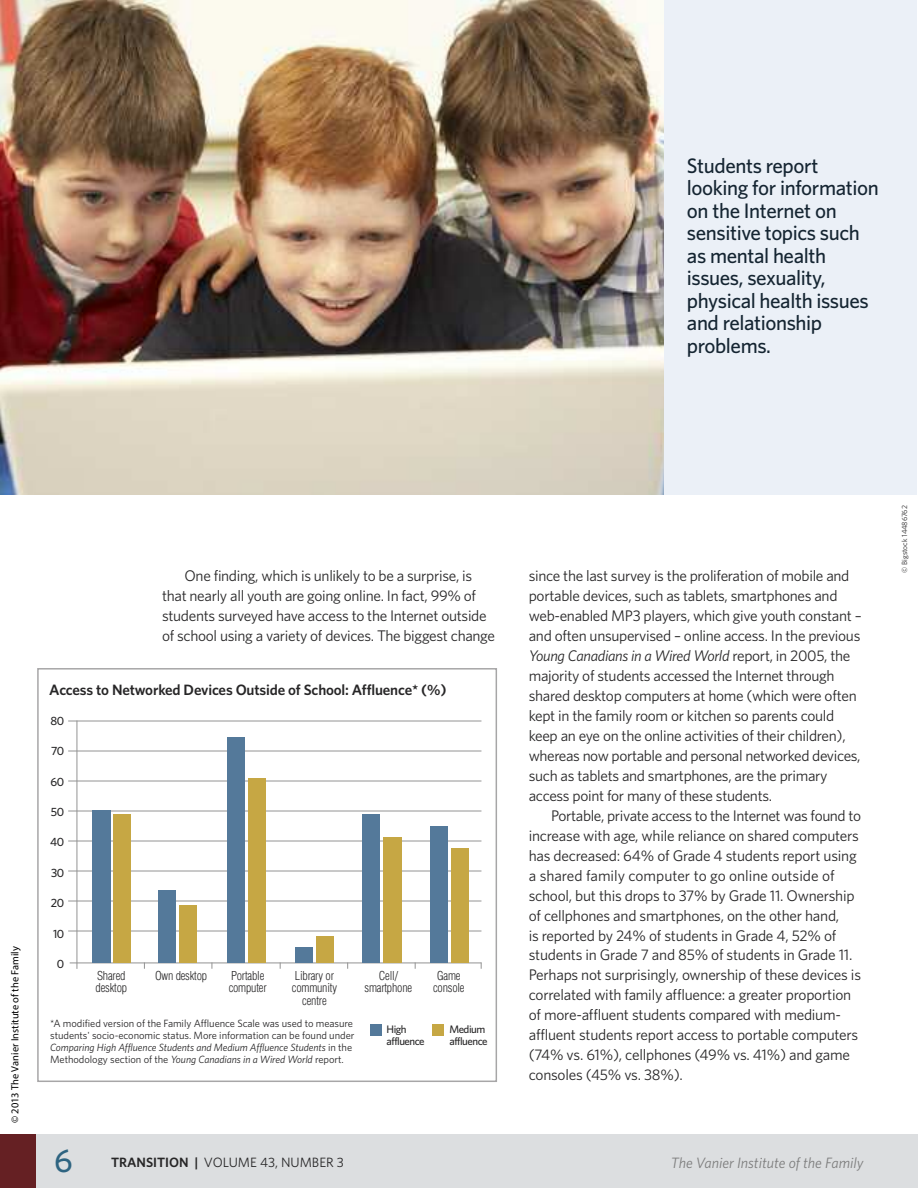
<style>
.page{position:relative;width:918px;height:1188px;background:#fff}
.page>*{position:absolute;margin:0;border:0;box-sizing:border-box;transform-origin:0 0}
.t1{font:500 33px "Whitney";color:#2e6481}
.t2{font:500 21px/22.5px "Whitney";letter-spacing:-.02em;color:#152532}
.t3{font:15.3px/20px "Whitney";letter-spacing:-.02em;color:#272627}
.t4{font:600 15px "Whitney";letter-spacing:-.01em;color:#272627}
.t5{font:italic 15px "Whitney";color:#7d7d7d}
.t6{font:13.5px "Whitney";color:#272627}
.t7{font:300 condensed 12px/12.8px "Helvetica";letter-spacing:-.015em;color:#272627;text-align:center}
.t8{font:500 12px "Whitney";letter-spacing:-.045em;color:#272627}
.t9{font:500 10.95px/12px "Whitney";letter-spacing:-.045em;color:#272627}
.t10{font:10.5px/12px "Whitney";letter-spacing:-.005em;color:#272627}
.t11{font:10.5px "Myriad Pro";color:#000}
.t12{font:7.5px "Whitney";color:#272627}
.s1{font-style:italic}
.s2{font-weight:600}
</style>
<div class="page">
<div style="left:30px;top:1134px;width:888px;height:54px;background:#dcdee0"></div>
<div style="left:0;top:1134px;width:36px;height:54px;background:#652023"></div>
<div style="left:37px;top:668px;width:460px;height:414px;border:2px solid #a7a6a7"></div>
<hr style="left:70px;top:963px;width:411px;height:1px;background:#939393">
<hr style="left:68px;top:931px;width:413px;height:1px;background:#939393">
<hr style="left:68px;top:901px;width:413px;height:1px;background:#939393">
<hr style="left:68px;top:871px;width:413px;height:1px;background:#939393">
<hr style="left:68px;top:841px;width:413px;height:1px;background:#939393">
<hr style="left:68px;top:811px;width:413px;height:1px;background:#939393">
<hr style="left:68px;top:781px;width:413px;height:1px;background:#939393">
<hr style="left:68px;top:751px;width:413px;height:1px;background:#939393">
<hr style="left:68px;top:721px;width:413px;height:1px;background:#939393">
<hr style="left:76px;top:721px;width:1px;height:248px;background:#939393">
<div style="left:92px;top:811px;width:18px;height:152px;background:#54799a"></div>
<div style="left:113px;top:814px;width:18px;height:149px;background:#c6a744"></div>
<div style="left:158px;top:890px;width:18px;height:73px;background:#54799a"></div>
<div style="left:179px;top:905px;width:18px;height:58px;background:#c6a744"></div>
<div style="left:227px;top:737px;width:18px;height:226px;background:#54799a"></div>
<div style="left:248px;top:778px;width:18px;height:185px;background:#c6a744"></div>
<div style="left:295px;top:947px;width:18px;height:16px;background:#54799a"></div>
<div style="left:316px;top:936px;width:18px;height:27px;background:#c6a744"></div>
<div style="left:362px;top:814px;width:18px;height:149px;background:#54799a"></div>
<div style="left:383px;top:837px;width:18px;height:126px;background:#c6a744"></div>
<div style="left:430px;top:827px;width:18px;height:136px;background:#54799a"></div>
<div style="left:451px;top:848px;width:18px;height:115px;background:#c6a744"></div>
<div style="left:370px;top:1024px;width:12px;height:12px;background:#54799a"></div>
<div style="left:432px;top:1024px;width:12px;height:12px;background:#c6a744"></div>
<img style="left:0;top:0;width:664px;height:495px">
<div style="left:664px;top:0;width:253px;height:495px;background:#ebf0f7"></div>
<h2 class="t2" style="left:687px;top:154px;width:193px">Students report looking for information on the Internet on sensitive topics such as mental health issues, sexuality, physical health issues and relationship problems.</h2>
<p class="t11" style="left:9px;top:1123px;width:179px;rotate:-90deg">© 2013 The Vanier Institute of the Family</p>
<p class="t3" style="left:162px;top:566px;width:335px;text-indent:22px">One finding, which is unlikely to be a surprise, is that nearly all youth are going online. In fact, 99% of students surveyed have access to the Internet outside of school using a variety of devices. The biggest change</p>
<p class="t3" style="left:529px;top:566px;width:334px">since the last survey is the proliferation of mobile and portable devices, such as tablets, smartphones and web-enabled MP3 players, which give youth constant – and often unsupervised – online access. In the previous <span class="s1">Young Canadians in a Wired World</span> report, in 2005, the majority of students accessed the Internet through shared desktop computers at home (which were often kept in the family room or kitchen so parents could keep an eye on the online activities of their children), whereas now portable and personal networked devices, such as tablets and smartphones, are the primary access point for many of these students.</p>
<p class="t3" style="left:529px;top:806px;width:334px;text-indent:22px">Portable, private access to the Internet was found to increase with age, while reliance on shared computers has decreased: 64% of Grade 4 students report using a shared family computer to go online outside of school, but this drops to 37% by Grade 11. Ownership of cellphones and smartphones, on the other hand,<br>is reported by 24% of students in Grade 4, 52% of students in Grade 7 and 85% of students in Grade 11.<br>Perhaps not surprisingly, ownership of these devices is correlated with family affluence: a greater proportion of more-affluent students compared with medium&shy;affluent students report access to portable computers (74% vs. 61%), cellphones (49% vs. 41%) and game consoles (45% vs. 38%).</p>
<p class="t4" style="left:49px;top:682px;width:399px">Access to Networked Devices Outside of School: Affluence* (%)</p>
<p class="t8" style="left:50px;top:713px;width:15px">80</p>
<p class="t8" style="left:51px;top:744px;width:14px">70</p>
<p class="t8" style="left:51px;top:774px;width:15px">60</p>
<p class="t8" style="left:51px;top:805px;width:15px">50</p>
<p class="t8" style="left:50px;top:835px;width:15px">40</p>
<p class="t8" style="left:51px;top:866px;width:15px">30</p>
<p class="t8" style="left:51px;top:896px;width:15px">20</p>
<p class="t8" style="left:53px;top:927px;width:13px">10</p>
<p class="t8" style="left:57px;top:957px;width:9px">0</p>
<p class="t7" style="left:96px;top:969px;width:33px;text-align:left">Shared desktop</p>
<p class="t7" style="left:155px;top:969px;width:54px">Own desktop</p>
<p class="t7" style="left:229px;top:969px;width:40px;text-align:left">Portable computer</p>
<p class="t7" style="left:292px;top:969px;width:47px">Library or community centre</p>
<p class="t7" style="left:433px;top:969px;width:33px">Game console</p>
<p class="t7" style="left:365px;top:969px;width:49px">Cell/ smartphone</p>
<p class="t9" style="left:387px;top:1024px;width:40px">High affluence</p>
<p class="t9" style="left:449px;top:1023px;width:40px">Medium affluence</p>
<p class="t10" style="left:50px;top:1018px;width:306px">*A modified version of the Family Affluence Scale was used to measure students' socio-economic status. More information can be found under <span class="s1">Comparing High Affluence Students and Medium Affluence Students</span> in the Methodology section of the <span class="s1">Young Canadians in a Wired World</span> report.</p>
<h1 class="t1" style="left:54px;top:1142px;width:20px">6</h1>
<p class="t6" style="left:111px;top:1155px;width:234px"><span class="s2">TRANSITION |</span> VOLUME 43, NUMBER 3</p>
<p class="t5" style="left:671px;top:1155px;width:194px">The Vanier Institute of the Family</p>
<p class="t12" style="left:900px;top:573px;width:69px;rotate:-90deg">© Bigstock 14486762</p>
</div>
